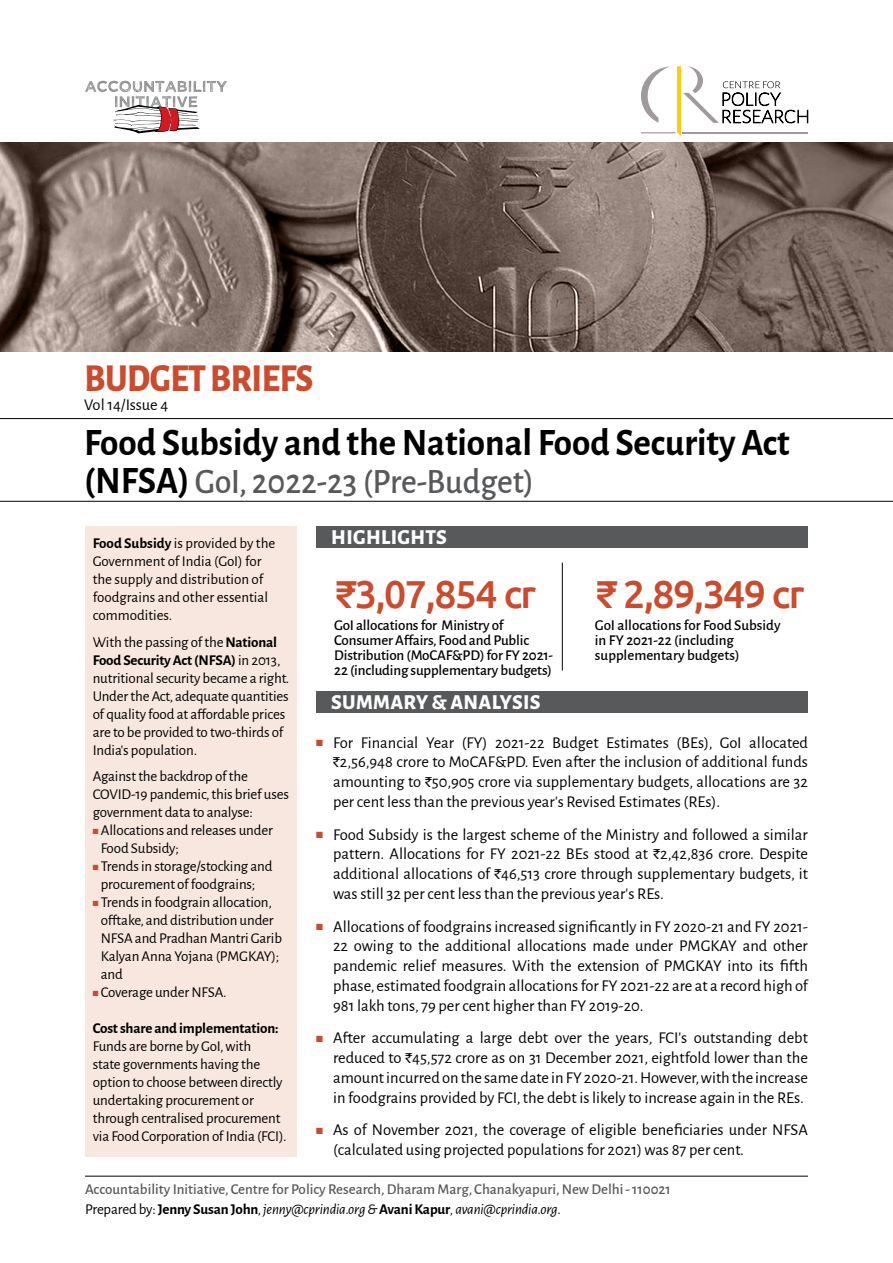
<style>
.page{position:relative;width:893px;height:1263px;background:#fff}
.page>*{position:absolute;margin:0;border:0;box-sizing:border-box;transform-origin:0 0}
.t1{font:700 39px "Alegreya Sans";color:#000;scale:.95 1}
.t2{font:500 39px "Ubuntu";letter-spacing:-.04em;color:#cb4b2c}
.t3{font:800 39px "Alegreya Sans";letter-spacing:-.015em;color:#cb4b2c;scale:.9 1}
.t4{font:500 35.85px "Alegreya Sans";color:#58595b;scale:.95 1}
.t5{font:800 21px "Alegreya Sans";letter-spacing:.015em;color:#fff}
.t6{font:16.5px/19.8px "Alegreya Sans";color:#000;text-align:justify}
.t7{font:16.35px "Alegreya Sans";color:#000}
.t8{font:15px/18px "Alegreya Sans";letter-spacing:-.01em;color:#000}
.t9{font:500 15px/15px "Alegreya Sans";letter-spacing:-.01em;color:#000}
.t10{font:500 15px "Alegreya Sans";color:#58595b}
.t11{font:italic 15px "Alegreya Sans";letter-spacing:-.01em;color:#000}
.t12{font:700 15px "Alegreya Sans";letter-spacing:-.01em;color:#000}
.s1{font-weight:700;font-size:39px;color:#000}
.s2{font-weight:700}
.s3{color:#cb4b2c}
.s4{font-family:"Rupee Foradian";font-size:13.5px}
.s5{font-style:normal}
.s6{font-weight:700;font-style:normal}
</style>
<div class="page">
<div style="left:85px;top:527px;width:212px;height:630px;background:#f7e7de"></div>
<div style="left:316px;top:692px;width:492px;height:21px;background:#58595b"></div>
<div style="left:316px;top:526px;width:492px;height:22px;background:#58595b"></div>
<hr style="left:562px;top:563px;width:1px;height:107px;background:#000">
<hr style="left:85px;top:1176px;width:723px;height:1px;background:#000">
<hr style="left:0;top:418px;width:893px;height:1px;background:#000">
<hr style="left:0;top:501px;width:893px;height:1px;background:#000">
<svg style="left:641px;top:66px;width:167px;height:70px"></svg>
<svg style="left:85px;top:81px;width:142px;height:53px"></svg>
<img style="left:0;top:142px;width:893px;height:209px">
<h1 class="t3" style="left:85px;top:348px;width:256px">BUDGET BRIEFS</h1>
<p class="t7" style="left:84px;top:393px;width:86px">Vol 14/Issue 4</p>
<h1 class="t1" style="left:84px;top:413px;width:744px">Food Subsidy and the National Food Security Act</h1>
<h2 class="t4" style="left:84px;top:457px;width:475px"><span class="s1">(NFSA)</span> GoI, 2022-23 (Pre-Budget)</h2>
<p class="t8" style="left:93px;top:534px;width:184px"><span class="s2">Food Subsidy</span> is provided by the<br>Government of India (GoI) for the supply and distribution of foodgrains and other essential commodities.</p>
<p class="t8" style="left:93px;top:632px;width:198px">With the passing of the <span class="s2">National<br>Food Security Act (NFSA)</span> in 2013, nutritional security became a right.<br>Under the Act, adequate quantities of quality food at affordable prices are to be provided to two-thirds of<br>India’s population.</p>
<p class="t8" style="left:93px;top:767px;width:198px">Against the backdrop of the<br>COVID-19 pandemic, this brief uses government data to analyse:</p>
<p class="t8" style="left:101px;top:821px;width:174px;text-indent:-8px"><span class="s3">■</span> Allocations and releases under<br>Food Subsidy;</p>
<p class="t8" style="left:101px;top:857px;width:173px;text-indent:-8px"><span class="s3">■</span> Trends in storage/stocking and procurement of foodgrains;</p>
<p class="t8" style="left:101px;top:893px;width:183px;text-indent:-8px"><span class="s3">■</span> Trends in foodgrain allocation, offtake, and distribution under<br>NFSA and Pradhan Mantri Garib<br>Kalyan Anna Yojana (PMGKAY); and</p>
<p class="t8" style="left:93px;top:983px;width:135px"><span class="s3">■</span> Coverage under NFSA.</p>
<p class="t12" style="left:93px;top:1017px;width:187px">Cost share and implementation:</p>
<p class="t8" style="left:93px;top:1037px;width:195px">Funds are borne by GoI, with<br>state governments having the option to choose between directly undertaking procurement or through centralised procurement via Food Corporation of India (FCI).</p>
<p class="t5" style="left:331px;top:521px;width:117px">HIGHLIGHTS</p>
<h1 class="t2" style="left:334px;top:570px;width:204px">₹3,07,854 cr</h1>
<p class="t9" style="left:334px;top:617px;width:220px">GoI allocations for Ministry of Consumer Affairs, Food and Public Distribution (MoCAF&amp;PD) for FY 2021- 22 (including supplementary budgets)</p>
<p class="t5" style="left:331px;top:687px;width:211px">SUMMARY &amp; ANALYSIS</p>
<h1 class="t2" style="left:595px;top:570px;width:211px">₹ 2,89,349 cr</h1>
<p class="t9" style="left:595px;top:617px;width:187px">GoI allocations for Food Subsidy in FY 2021-22 (including supplementary budgets)</p>
<p class="t6" style="left:333px;top:732px;width:476px;text-indent:-17px"><span class="s3">■</span> For Financial Year (FY) 2021-22 Budget Estimates (BEs), GoI allocated <span class="s4">`</span>2,56,948 crore to MoCAF&amp;PD. Even after the inclusion of additional funds amounting to <span class="s4">`</span>50,905 crore via supplementary budgets, allocations are 32 per cent less than the previous year's Revised Estimates (REs).</p>
<p class="t6" style="left:333px;top:824px;width:476px;text-indent:-17px"><span class="s3">■</span> Food Subsidy is the largest scheme of the Ministry and followed a similar pattern. Allocations for FY 2021-22 BEs stood at <span class="s4">`</span>2,42,836 crore. Despite additional allocations of <span class="s4">`</span>46,513 crore through supplementary budgets, it was still 32 per cent less than the previous year's REs.</p>
<p class="t6" style="left:333px;top:916px;width:476px;text-indent:-17px"><span class="s3">■</span> Allocations of foodgrains increased significantly in FY 2020-21 and FY 2021- 22 owing to the additional allocations made under PMGKAY and other pandemic relief measures. With the extension of PMGKAY into its fifth phase, estimated foodgrain allocations for FY 2021-22 are at a record high of 981 lakh tons, 79 per cent higher than FY 2019-20.</p>
<p class="t6" style="left:333px;top:1027px;width:476px;text-indent:-17px"><span class="s3">■</span> After accumulating a large debt over the years, FCI’s outstanding debt reduced to <span class="s4">`</span>45,572 crore as on 31 December 2021, eightfold lower than the amount incurred on the same date in FY 2020-21. However, with the increase in foodgrains provided by FCI, the debt is likely to increase again in the REs.</p>
<p class="t6" style="left:333px;top:1119px;width:476px;text-indent:-17px"><span class="s3">■</span> As of November 2021, the coverage of eligible beneficiaries under NFSA (calculated using projected populations for 2021) was 87 per cent.</p>
<p class="t10" style="left:85px;top:1179px;width:587px">Accountability Initiative, Centre for Policy Research, Dharam Marg, Chanakyapuri, New Delhi - 110021</p>
<p class="t11" style="left:85px;top:1199px;width:478px"><span class="s5">Prepared by:</span><span class="s6">Jenny Susan John</span>, jenny@cprindia.org &amp; <span class="s6">Avani Kapur</span>, avani@cprindia.org.</p>
</div>
